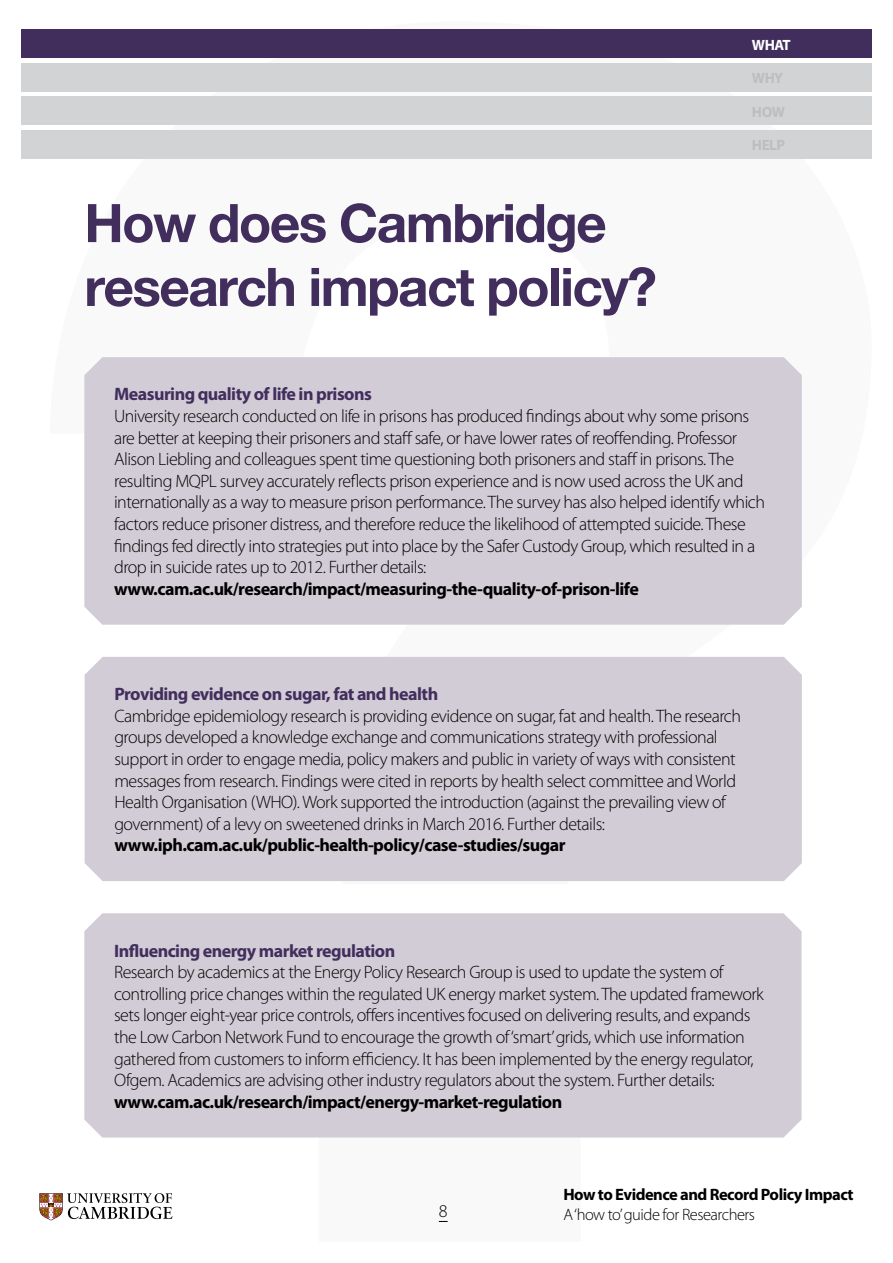
<style>
.page{position:relative;width:893px;height:1263px;background:#fff}
.page>*{position:absolute;margin:0;border:0;box-sizing:border-box;transform-origin:0 0}
.t1{font:700 53.25px/63.9px "Helvetica Neue LT Pro";letter-spacing:-.03em;color:#422e5d}
.t2{font:300 18px/21.6px "Myriad Pro";letter-spacing:-.03em;color:#000}
.t3{font:700 18px "Myriad Pro";letter-spacing:-.03em;color:#000}
.t4{font:700 18px "Myriad Pro";letter-spacing:-.03em;color:#422e5d}
.t5{font:700 16.5px "Myriad Pro";letter-spacing:-.03em;color:#000}
.t6{font:300 16.5px "Myriad Pro";letter-spacing:-.03em;color:#000}
.t7{font:700 14.85px "Myriad Pro";letter-spacing:-.03em;color:#bcbec0}
.t8{font:700 14.85px "Myriad Pro";color:#fff}
</style>
<div class="page">
<div style="left:21px;top:30px;width:851px;height:28px;background:#422e5d"></div>
<div style="left:21px;top:63px;width:851px;height:29px;background:#d1d3d4"></div>
<div style="left:21px;top:97px;width:851px;height:28px;background:#d1d3d4"></div>
<div style="left:21px;top:130px;width:851px;height:29px;background:#d1d3d4"></div>
<div style="left:84px;top:913px;width:717px;height:224px;background:#d2ccd6"></div>
<div style="left:85px;top:657px;width:717px;height:224px;background:#d2ccd6"></div>
<div style="left:84px;top:357px;width:718px;height:268px;background:#d2ccd6"></div>
<svg style="left:39px;top:1193px;width:133px;height:27px"></svg>
<h1 class="t1" style="left:84px;top:190px;width:574px">How does Cambridge research impact policy?</h1>
<p class="t8" style="left:752px;top:35px;width:40px">WHAT</p>
<p class="t7" style="left:752px;top:68px;width:33px">WHY</p>
<p class="t7" style="left:752px;top:102px;width:35px">HOW</p>
<p class="t7" style="left:752px;top:135px;width:35px">HELP</p>
<p class="t4" style="left:114px;top:383px;width:259px">Measuring quality of life in prisons</p>
<p class="t2" style="left:114px;top:405px;width:652px">University research conducted on life in prisons has produced findings about why some prisons are better at keeping their prisoners and staff safe, or have lower rates of reoffending. Professor Alison Liebling and colleagues spent time questioning both prisoners and staff in prisons. The resulting MQPL survey accurately reflects prison experience and is now used across the UK and internationally as a way to measure prison performance. The survey has also helped identify which factors reduce prisoner distress, and therefore reduce the likelihood of attempted suicide. These findings fed directly into strategies put into place by the Safer Custody Group, which resulted in a drop in suicide rates up to 2012. Further details:</p>
<p class="t3" style="left:114px;top:577px;width:526px">www.cam.ac.uk/research/impact/measuring-the-quality-of-prison-life</p>
<p class="t4" style="left:114px;top:682px;width:325px">Providing evidence on sugar, fat and health</p>
<p class="t2" style="left:114px;top:705px;width:628px">Cambridge epidemiology research is providing evidence on sugar, fat and health. The research groups developed a knowledge exchange and communications strategy with professional support in order to engage media, policy makers and public in variety of ways with consistent messages from research. Findings were cited in reports by health select committee and World Health Organisation (WHO). Work supported the introduction (against the prevailing view of government) of a levy on sweetened drinks in March 2016. Further details:</p>
<p class="t3" style="left:114px;top:833px;width:453px">www.iph.cam.ac.uk/public-health-policy/case-studies/sugar</p>
<p class="t4" style="left:114px;top:939px;width:283px">Influencing energy market regulation</p>
<p class="t2" style="left:114px;top:961px;width:651px">Research by academics at the Energy Policy Research Group is used to update the system of controlling price changes within the regulated UK energy market system. The updated framework sets longer eight-year price controls, offers incentives focused on delivering results, and expands the Low Carbon Network Fund to encourage the growth of ‘smart’ grids, which use information gathered from customers to inform efficiency. It has been implemented by the energy regulator, Ofgem. Academics are advising other industry regulators about the system. Further details:</p>
<p class="t3" style="left:114px;top:1090px;width:450px">www.cam.ac.uk/research/impact/energy-market-regulation</p>
<p class="t2" style="left:439px;top:1200px;width:10px">8</p>
<p class="t5" style="left:563px;top:1183px;width:292px">How to Evidence and Record Policy Impact</p>
<p class="t6" style="left:563px;top:1205px;width:193px">A ‘how to’ guide for Researchers</p>
</div>
